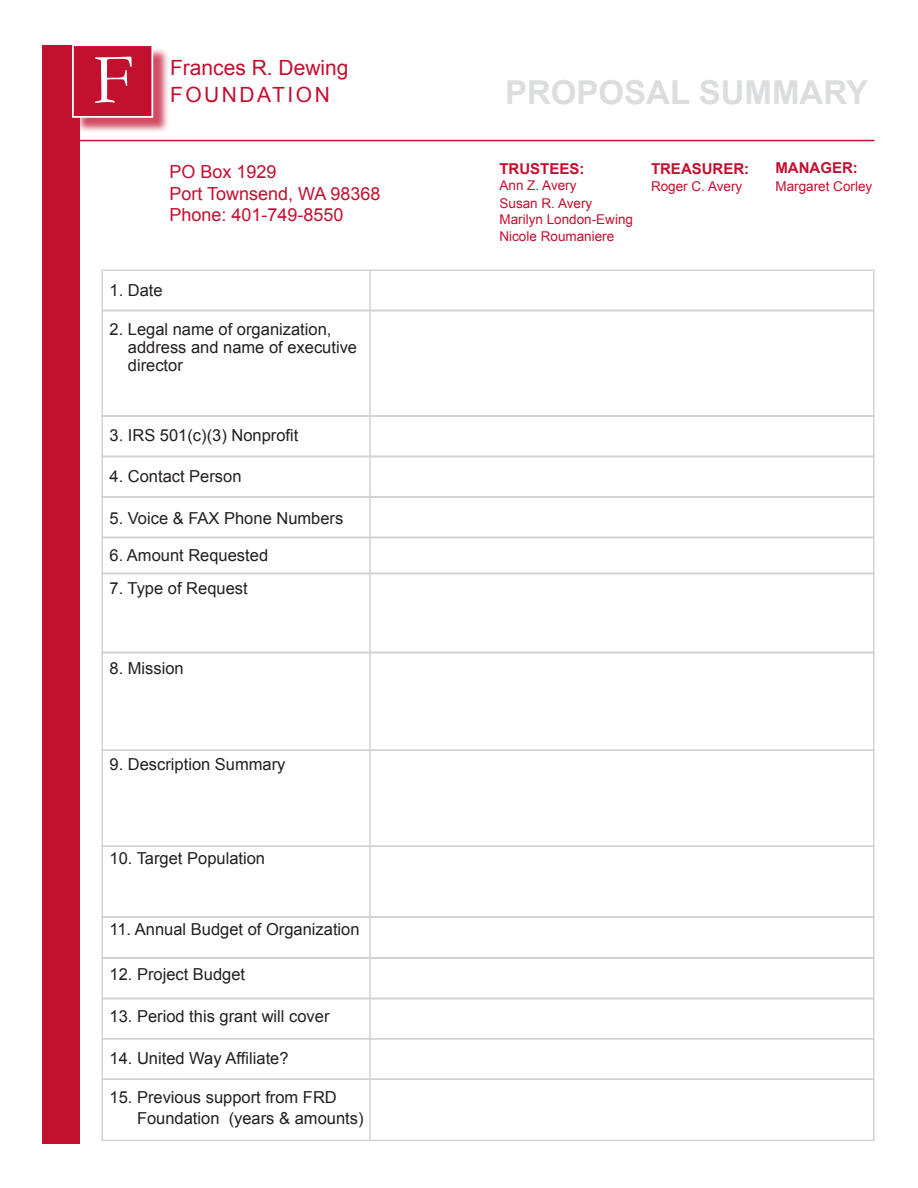
<style>
.page{position:relative;width:918px;height:1188px;background:#fff}
.page>*{position:absolute;margin:0;border:0;box-sizing:border-box;transform-origin:0 0}
.t1{font:72px "Garamond";color:#fff}
.t2{font:700 33px "Arial";color:#dcdddf}
.t3{font:21px "Arial";color:#c3102f}
.t4{font:21px "Arial";letter-spacing:.12em;color:#c3102f}
.t5{font:18px "Arial";color:#c3102f}
.t6{font:16.5px "Arial";color:#231f20}
.t7{font:700 15px "Arial";color:#c3102f}
.t8{font:13.5px "Arial";color:#c3102f}
</style>
<div class="page">
<hr style="left:72px;top:140px;width:802px;height:1px;background:#c3102f">
<div style="left:102px;top:269px;width:772px;height:42px;border:2px solid #d1d2d4"></div>
<div style="left:102px;top:310px;width:772px;height:107px;border:2px solid #d1d2d4"></div>
<div style="left:102px;top:416px;width:772px;height:41px;border:2px solid #d1d2d4"></div>
<div style="left:102px;top:455px;width:772px;height:42px;border:2px solid #d1d2d4"></div>
<div style="left:102px;top:497px;width:772px;height:41px;border:2px solid #d1d2d4"></div>
<div style="left:102px;top:537px;width:772px;height:37px;border:2px solid #d1d2d4"></div>
<div style="left:102px;top:572px;width:772px;height:81px;border:2px solid #d1d2d4"></div>
<div style="left:102px;top:652px;width:772px;height:99px;border:2px solid #d1d2d4"></div>
<div style="left:102px;top:846px;width:772px;height:72px;border:2px solid #d1d2d4"></div>
<div style="left:102px;top:957px;width:772px;height:42px;border:2px solid #d1d2d4"></div>
<div style="left:102px;top:750px;width:772px;height:97px;border:2px solid #d1d2d4"></div>
<div style="left:102px;top:917px;width:772px;height:41px;border:2px solid #d1d2d4"></div>
<div style="left:102px;top:998px;width:772px;height:42px;border:2px solid #d1d2d4"></div>
<div style="left:102px;top:1078px;width:772px;height:63px;border:2px solid #d1d2d4"></div>
<div style="left:43px;top:46px;width:37px;height:1098px;background:#c3102f"></div>
<hr style="left:369px;top:270px;width:2px;height:871px;background:#d1d2d4">
<div style="left:75px;top:47px;width:94px;height:87px;background:#c3102f;opacity:.75"></div>
<div style="left:73px;top:45px;width:79px;height:72px;background:#c3102f"></div>
<div style="left:72px;top:44px;width:81px;height:74px;border:2px solid #fff"></div>
<p class="t1" style="left:93px;top:31px;width:42px">F</p>
<p class="t3" style="left:170px;top:53px;width:180px">Frances R. Dewing</p>
<p class="t4" style="left:170px;top:81px;width:161px">FOUNDATION</p>
<p class="t5" style="left:170px;top:160px;width:109px">PO Box 1929</p>
<p class="t5" style="left:170px;top:182px;width:213px">Port Townsend, WA 98368</p>
<p class="t5" style="left:170px;top:203px;width:176px">Phone: 401-749-8550</p>
<p class="t6" style="left:110px;top:279px;width:55px">1. Date</p>
<p class="t6" style="left:110px;top:318px;width:223px">2. Legal name of organization,</p>
<p class="t6" style="left:128px;top:336px;width:231px">address and name of executive</p>
<p class="t6" style="left:128px;top:354px;width:57px">director</p>
<p class="t6" style="left:110px;top:424px;width:190px">3. IRS 501(c)(3) Nonprofit</p>
<p class="t6" style="left:110px;top:465px;width:134px">4. Contact Person</p>
<p class="t6" style="left:110px;top:507px;width:235px">5. Voice &amp; FAX Phone Numbers</p>
<p class="t6" style="left:110px;top:544px;width:160px">6. Amount Requested</p>
<p class="t6" style="left:110px;top:577px;width:140px">7. Type of Request</p>
<p class="t6" style="left:110px;top:657px;width:76px">8. Mission</p>
<p class="t6" style="left:110px;top:753px;width:178px">9. Description Summary</p>
<p class="t6" style="left:110px;top:847px;width:157px">10. Target Population</p>
<p class="t6" style="left:110px;top:918px;width:252px">11. Annual Budget of Organization</p>
<p class="t6" style="left:110px;top:963px;width:137px">12. Project Budget</p>
<p class="t6" style="left:110px;top:1005px;width:222px">13. Period this grant will cover</p>
<p class="t6" style="left:110px;top:1047px;width:181px">14. United Way Affiliate?</p>
<p class="t6" style="left:110px;top:1086px;width:229px">15. Previous support from FRD</p>
<p class="t6" style="left:137px;top:1108px;width:228px">Foundation (years &amp; amounts)</p>
<p class="t2" style="left:505px;top:70px;width:365px">PROPOSAL SUMMARY</p>
<p class="t7" style="left:500px;top:159px;width:87px">TRUSTEES:</p>
<p class="t8" style="left:500px;top:177px;width:79px">Ann Z. Avery</p>
<p class="t8" style="left:500px;top:195px;width:94px">Susan R. Avery</p>
<p class="t8" style="left:500px;top:211px;width:135px">Marilyn London-Ewing</p>
<p class="t8" style="left:500px;top:227px;width:116px">Nicole Roumaniere</p>
<p class="t7" style="left:651px;top:159px;width:100px">TREASURER:</p>
<p class="t8" style="left:651px;top:177px;width:93px">Roger C. Avery</p>
<p class="t7" style="left:776px;top:158px;width:84px">MANAGER:</p>
<p class="t8" style="left:776px;top:177px;width:98px">Margaret Corley</p>
</div>
